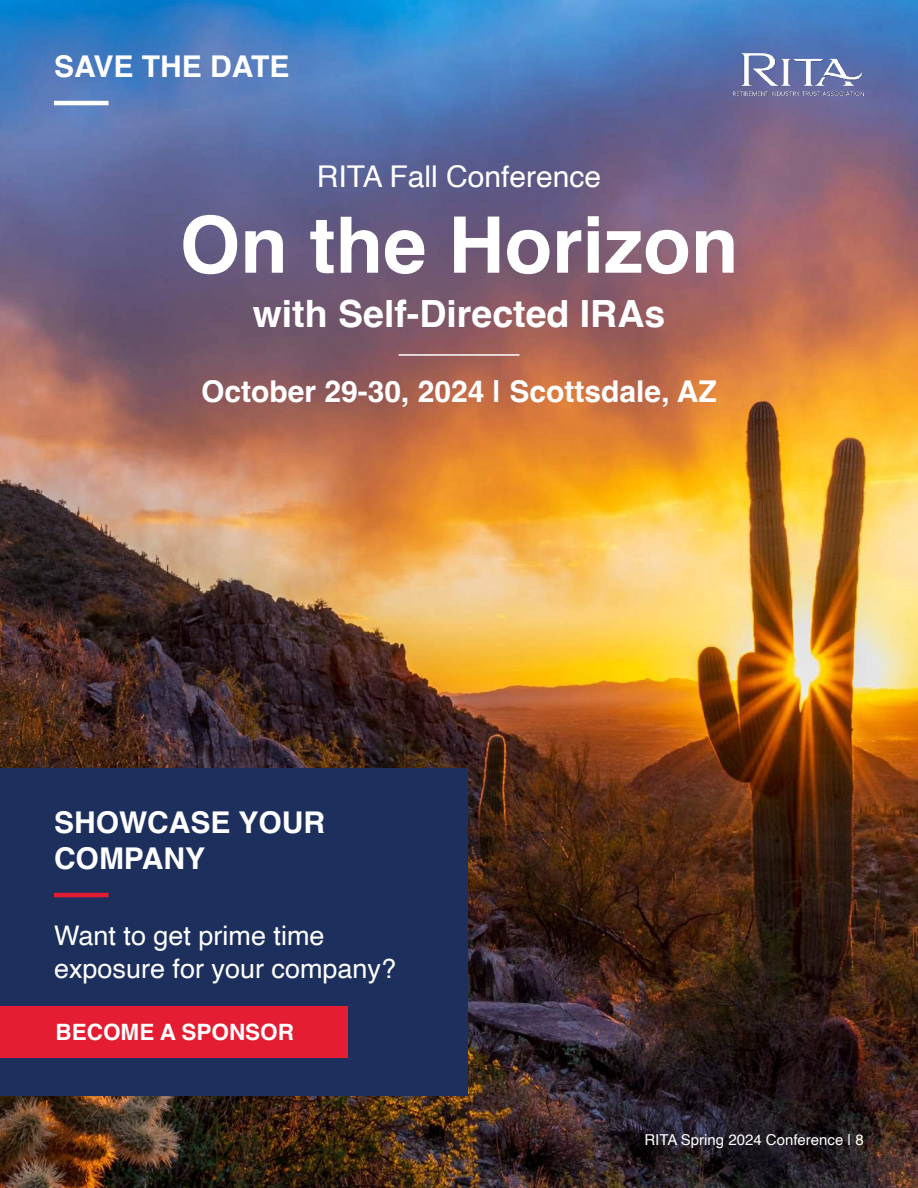
<style>
.page{position:relative;width:918px;height:1188px;background:#fff}
.page>*{position:absolute;margin:0;border:0;box-sizing:border-box;transform-origin:0 0}
.t1{font:700 78px "Helvetica";color:#fff}
.t2{font:700 37.5px "Helvetica";color:#fff}
.t3{font:700 30px/36px "Helvetica";color:#fff}
.t4{font:30px "Helvetica";color:#fff}
.t5{font:27px/33px "Helvetica";color:#fff}
.t6{font:700 22.5px "Helvetica";color:#fff}
.t7{font:15px "Helvetica";color:#fff}
</style>
<div class="page">
<img style="left:0;top:0;width:918px;height:1188px">
<div style="left:0;top:768px;width:468px;height:327px;background:#1d2f5d"></div>
<img style="left:734px;top:54px;width:130px;height:42px">
<hr style="left:54px;top:101px;width:55px;height:4px;background:#fff">
<div style="left:0;top:1006px;width:348px;height:51px;background:#e41d32"></div>
<hr style="left:54px;top:893px;width:55px;height:4px;background:#e41d32">
<hr style="left:399px;top:354px;width:120px;height:2px;background:#fff">
<p class="t3" style="left:54px;top:50px;width:237px">SAVE THE DATE</p>
<p class="t4" style="left:317px;top:164px;width:286px">RITA Fall Conference</p>
<h1 class="t1" style="left:180px;top:212px;width:561px">On the Horizon</h1>
<p class="t2" style="left:253px;top:298px;width:414px">with Self-Directed IRAs</p>
<p class="t3" style="left:201px;top:375px;width:517px">October 29-30, 2024 | Scottsdale, AZ</p>
<p class="t3" style="left:54px;top:806px;width:273px">SHOWCASE YOUR<br>COMPANY</p>
<p class="t5" style="left:54px;top:921px;width:344px">Want to get prime time exposure for your company?</p>
<p class="t6" style="left:56px;top:1023px;width:240px">BECOME A SPONSOR</p>
<p class="t7" style="left:644px;top:1134px;width:221px">RITA Spring 2024 Conference | 8</p>
</div>
